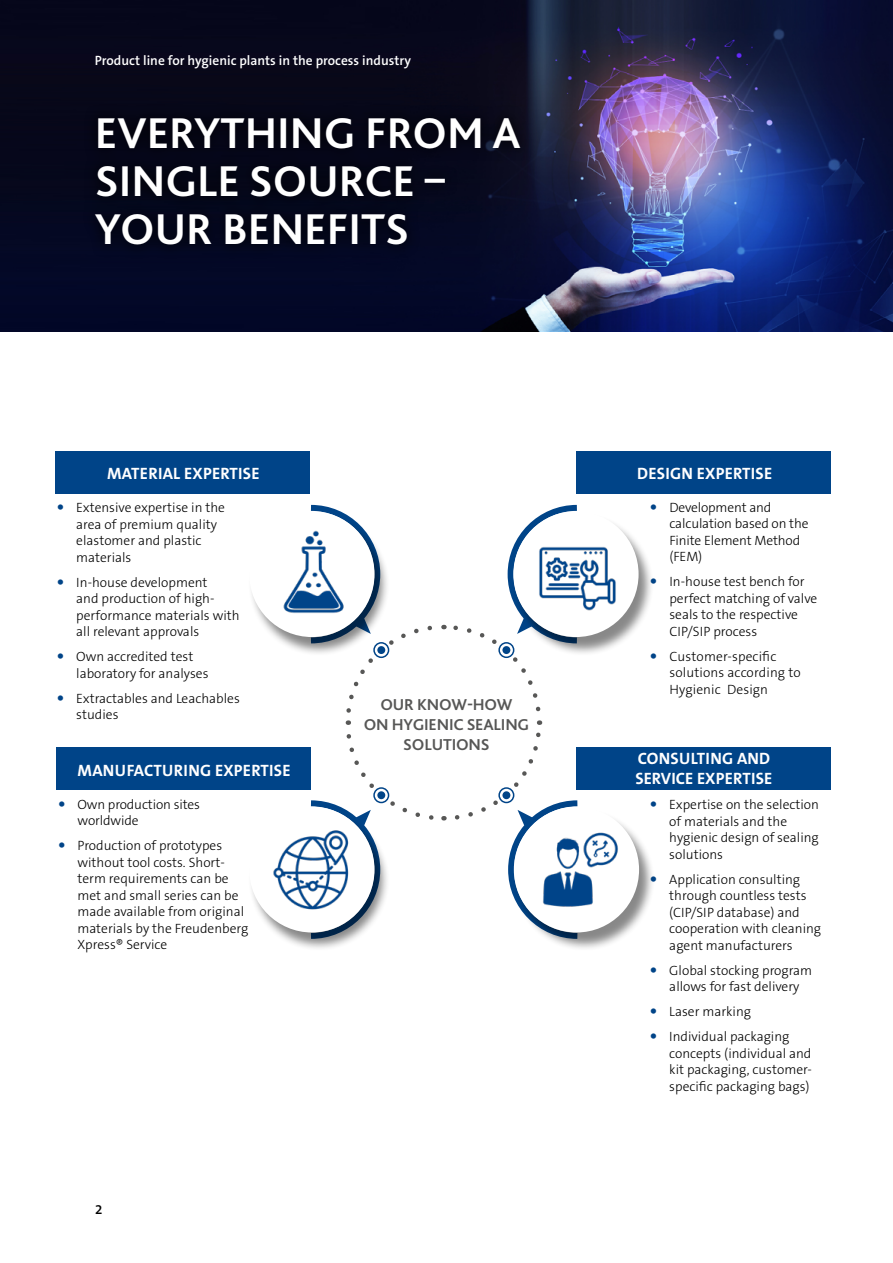
<style>
.page{position:relative;width:893px;height:1263px;background:#fff}
.page>*{position:absolute;margin:0;border:0;box-sizing:border-box;transform-origin:0 0}
.t1{font:700 45px/48px "Bliss 2";color:#fff}
.t2{font:700 16.5px/19.8px "The Sans B W7";letter-spacing:.015em;color:#fff}
.t3{font:700 16.5px/19.8px "Bliss 2";letter-spacing:-.01em;color:#575756;text-align:center}
.t4{font:300 13.5px/16.5px "The Sans B W3";color:#000}
.t5{font:600 13.5px "The Sans B W6";color:#fff}
.t6{font:600 13.5px "The Sans B W6";color:#000}
</style>
<div class="page">
<img style="left:0;top:0;width:893px;height:332px">
<div style="left:83px;top:104px;width:450px;height:155px;background:linear-gradient(to right,#020413,#07091d)"></div>
<svg style="left:311px;top:504px;width:121px;height:221px"></svg>
<svg style="left:305px;top:734px;width:139px;height:87px"></svg>
<svg style="left:455px;top:720px;width:128px;height:172px"></svg>
<svg style="left:443px;top:504px;width:134px;height:208px"></svg>
<div style="left:512px;top:513px;width:142px;height:143px;background:#000;opacity:.47"></div>
<div style="left:248px;top:513px;width:142px;height:143px;background:#000;opacity:.47"></div>
<div style="left:248px;top:809px;width:142px;height:142px;background:#000;opacity:.47"></div>
<div style="left:249px;top:807px;width:125px;height:125px;background:#fff;border-radius:50%"></div>
<div style="left:512px;top:809px;width:143px;height:142px;background:#000;opacity:.47"></div>
<div style="left:514px;top:807px;width:125px;height:125px;background:#fff;border-radius:50%"></div>
<div style="left:576px;top:451px;width:255px;height:43px;background:#048"></div>
<div style="left:576px;top:748px;width:255px;height:42px;background:#048"></div>
<div style="left:57px;top:748px;width:254px;height:42px;background:#048"></div>
<div style="left:56px;top:451px;width:254px;height:43px;background:#048"></div>
<img style="left:249px;top:509px;width:129px;height:126px">
<img style="left:512px;top:513px;width:131px;height:131px">
<img style="left:530px;top:825px;width:93px;height:89px">
<img style="left:273px;top:830px;width:76px;height:80px">
<svg style="left:651px;top:579px;width:3px;height:5px"></svg>
<svg style="left:651px;top:876px;width:4px;height:5px"></svg>
<p class="t5" style="left:95px;top:52px;width:318px">Product line for hygienic plants in the process industry</p>
<h1 class="t1" style="left:95px;top:109px;width:427px">EVERYTHING FROM A<br>SINGLE SOURCE –<br>YOUR BENEFITS</h1>
<p class="t2" style="left:107px;top:463px;width:154px">MATERIAL EXPERTISE</p>
<p class="t4" style="left:76px;top:499px;width:150px">Extensive expertise in the area of premium quality elastomer and plastic materials</p>
<p class="t4" style="left:76px;top:574px;width:165px">In-house development<br>and production of high&shy;performance materials with all relevant approvals</p>
<p class="t4" style="left:76px;top:648px;width:134px">Own accredited test laboratory for analyses</p>
<p class="t4" style="left:76px;top:690px;width:165px">Extractables and Leachables studies</p>
<p class="t2" style="left:78px;top:760px;width:214px">MANUFACTURING EXPERTISE</p>
<p class="t4" style="left:78px;top:796px;width:124px">Own production sites worldwide</p>
<p class="t4" style="left:78px;top:837px;width:172px">Production of prototypes without tool costs. Short&shy;term requirements can be met and small series can be made available from original materials by the Freudenberg<br>Xpress® Service</p>
<p class="t3" style="left:364px;top:694px;width:167px">OUR KNOW-HOW<br>ON HYGIENIC SEALING<br>SOLUTIONS</p>
<p class="t6" style="left:95px;top:1201px;width:9px">2</p>
<p class="t2" style="left:637px;top:463px;width:136px">DESIGN EXPERTISE</p>
<p class="t4" style="left:669px;top:499px;width:141px">Development and calculation based on the<br>Finite Element Method (FEM)</p>
<p class="t4" style="left:669px;top:573px;width:149px">In-house test bench for perfect matching of valve seals to the respective<br>CIP/SIP process</p>
<p class="t4" style="left:669px;top:648px;width:133px">Customer-specific solutions according to<br>Hygienic Design</p>
<p class="t2" style="left:635px;top:749px;width:138px">CONSULTING AND<br>SERVICE EXPERTISE</p>
<p class="t4" style="left:669px;top:796px;width:151px">Expertise on the selection of materials and the hygienic design of sealing solutions</p>
<p class="t4" style="left:669px;top:871px;width:153px">Application consulting through countless tests (CIP/SIP database) and cooperation with cleaning agent manufacturers</p>
<p class="t4" style="left:669px;top:962px;width:144px">Global stocking program allows for fast delivery</p>
<p class="t4" style="left:669px;top:999px;width:122px;line-height:25px">Laser marking<br>Individual packaging</p>
<p class="t4" style="left:669px;top:1045px;width:144px;text-align:justify">concepts (individual and kit packaging, customer&shy;specific packaging bags)</p>
</div>
